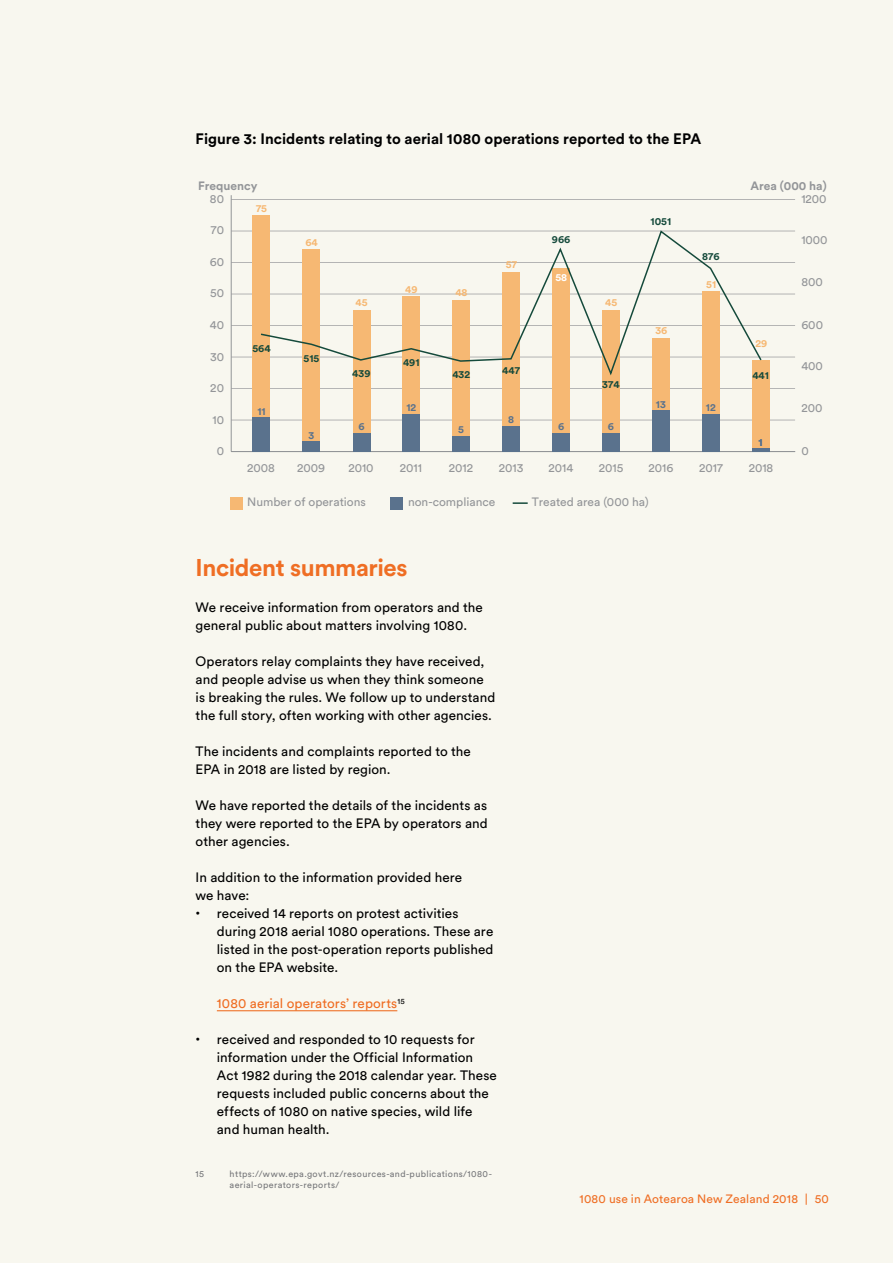
<style>
.page{position:relative;width:893px;height:1263px;background:#f8f7ef}
.page>*{position:absolute;margin:0;border:0;box-sizing:border-box;transform-origin:0 0}
.t1{font:700 24px "Circular Pro";letter-spacing:-.02em;color:#ef6e24}
.t2{font:700 15px "Circular Pro";letter-spacing:.005em;color:#000}
.t3{font:13.5px/18px "Circular Pro";letter-spacing:.005em;color:#000}
.t4{font:13.5px "Circular Pro";letter-spacing:.005em;color:#ef6e24}
.t5{font:12px "Circular Pro";color:#939598}
.t6{font:12px "Circular Pro";letter-spacing:.01em;color:#ef6e24}
.t7{font:700 12px "Circular Pro";color:#939598}
.t8{font:700 10.5px "Circular Pro";color:#154a3b}
.t9{font:700 10.5px "Circular Pro";color:#f6b873}
.t10{font:700 10.5px "Circular Pro";color:#5a728d}
.t11{font:700 10.5px "Circular Pro";color:#fff}
.t12{font:9px/10.8px "Circular Pro";letter-spacing:.04em;color:#77787b}
.s1{font-family:"Helvetica"}
</style>
<div class="page">
<hr style="left:217px;top:1010px;width:180px;height:1px;background:#ef6e24">
<hr style="left:231px;top:420px;width:564px;height:1px;background:#b3b3b3">
<hr style="left:231px;top:388px;width:564px;height:1px;background:#b3b3b3">
<hr style="left:231px;top:357px;width:564px;height:1px;background:#b3b3b3">
<hr style="left:231px;top:325px;width:564px;height:1px;background:#b3b3b3">
<hr style="left:231px;top:294px;width:564px;height:1px;background:#b3b3b3">
<hr style="left:231px;top:262px;width:564px;height:1px;background:#b3b3b3">
<hr style="left:231px;top:231px;width:564px;height:1px;background:#b3b3b3">
<hr style="left:231px;top:199px;width:564px;height:1px;background:#b3b3b3">
<hr style="left:231px;top:195px;width:1px;height:256px;background:#939598">
<hr style="left:231px;top:451px;width:564px;height:1px;background:#939598">
<div style="left:752px;top:360px;width:17px;height:91px;background:#f6b873"></div>
<div style="left:703px;top:291px;width:17px;height:160px;background:#f6b873"></div>
<div style="left:653px;top:338px;width:17px;height:113px;background:#f6b873"></div>
<div style="left:602px;top:310px;width:17px;height:141px;background:#f6b873"></div>
<div style="left:553px;top:268px;width:17px;height:183px;background:#f6b873"></div>
<div style="left:503px;top:272px;width:17px;height:179px;background:#f6b873"></div>
<div style="left:453px;top:300px;width:17px;height:151px;background:#f6b873"></div>
<div style="left:403px;top:296px;width:17px;height:155px;background:#f6b873"></div>
<div style="left:353px;top:310px;width:17px;height:141px;background:#f6b873"></div>
<div style="left:303px;top:249px;width:17px;height:202px;background:#f6b873"></div>
<div style="left:253px;top:215px;width:17px;height:236px;background:#f6b873"></div>
<hr style="left:752px;top:448px;width:17px;height:3px;background:#5a728d">
<div style="left:703px;top:413px;width:17px;height:38px;background:#5a728d"></div>
<div style="left:653px;top:410px;width:17px;height:41px;background:#5a728d"></div>
<div style="left:602px;top:432px;width:17px;height:19px;background:#5a728d"></div>
<div style="left:553px;top:432px;width:17px;height:19px;background:#5a728d"></div>
<div style="left:503px;top:426px;width:17px;height:25px;background:#5a728d"></div>
<div style="left:453px;top:436px;width:17px;height:15px;background:#5a728d"></div>
<div style="left:403px;top:413px;width:17px;height:38px;background:#5a728d"></div>
<div style="left:353px;top:432px;width:17px;height:19px;background:#5a728d"></div>
<div style="left:303px;top:441px;width:17px;height:10px;background:#5a728d"></div>
<div style="left:253px;top:417px;width:17px;height:34px;background:#5a728d"></div>
<svg style="left:261px;top:229px;width:502px;height:149px"></svg>
<div style="left:230px;top:497px;width:13px;height:13px;background:#f6b873"></div>
<div style="left:390px;top:497px;width:13px;height:13px;background:#5a728d"></div>
<svg style="left:513px;top:502px;width:15px;height:2px"></svg>
<p class="t2" style="left:196px;top:128px;width:507px">Figure 3: Incidents relating to aerial 1080 operations reported to the EPA</p>
<p class="t7" style="left:198px;top:178px;width:61px">Frequency</p>
<p class="t5" style="left:210px;top:190px;width:16px">80</p>
<p class="t5" style="left:211px;top:222px;width:15px">70</p>
<p class="t5" style="left:210px;top:254px;width:16px">60</p>
<p class="t5" style="left:210px;top:285px;width:15px">50</p>
<p class="t5" style="left:210px;top:317px;width:16px">40</p>
<p class="t5" style="left:210px;top:348px;width:16px">30</p>
<p class="t5" style="left:210px;top:380px;width:15px">20</p>
<p class="t5" style="left:212px;top:412px;width:13px">10</p>
<p class="t5" style="left:217px;top:443px;width:9px">0</p>
<p class="t9" style="left:256px;top:201px;width:13px">75</p>
<p class="t8" style="left:252px;top:341px;width:20px">564</p>
<p class="t10" style="left:257px;top:404px;width:10px">11</p>
<p class="t9" style="left:305px;top:235px;width:14px">64</p>
<p class="t8" style="left:304px;top:351px;width:17px">515</p>
<p class="t10" style="left:309px;top:428px;width:7px">3</p>
<p class="t8" style="left:651px;top:214px;width:22px">1051</p>
<p class="t8" style="left:552px;top:232px;width:20px">966</p>
<p class="t9" style="left:506px;top:257px;width:13px">57</p>
<p class="t8" style="left:702px;top:249px;width:19px">876</p>
<p class="t9" style="left:405px;top:282px;width:14px">49</p>
<p class="t9" style="left:455px;top:285px;width:14px">48</p>
<p class="t11" style="left:555px;top:271px;width:13px">58</p>
<p class="t9" style="left:706px;top:277px;width:11px">51</p>
<p class="t9" style="left:355px;top:295px;width:14px">45</p>
<p class="t9" style="left:605px;top:295px;width:14px">45</p>
<p class="t9" style="left:655px;top:323px;width:13px">36</p>
<p class="t8" style="left:352px;top:366px;width:20px">439</p>
<p class="t8" style="left:403px;top:355px;width:18px">491</p>
<p class="t8" style="left:452px;top:367px;width:19px">432</p>
<p class="t8" style="left:502px;top:363px;width:19px">447</p>
<p class="t8" style="left:602px;top:377px;width:19px">374</p>
<p class="t10" style="left:406px;top:400px;width:11px">12</p>
<p class="t10" style="left:656px;top:397px;width:11px">13</p>
<p class="t10" style="left:706px;top:400px;width:11px">12</p>
<p class="t10" style="left:358px;top:419px;width:8px">6</p>
<p class="t10" style="left:458px;top:422px;width:7px">5</p>
<p class="t10" style="left:508px;top:412px;width:7px">8</p>
<p class="t10" style="left:558px;top:419px;width:8px">6</p>
<p class="t10" style="left:608px;top:419px;width:8px">6</p>
<p class="t7" style="left:750px;top:178px;width:78px">Area (000 ha)</p>
<p class="t5" style="left:801px;top:190px;width:27px">1200</p>
<p class="t5" style="left:801px;top:232px;width:28px">1000</p>
<p class="t5" style="left:801px;top:274px;width:23px">800</p>
<p class="t9" style="left:755px;top:336px;width:13px">29</p>
<p class="t8" style="left:752px;top:368px;width:18px">441</p>
<p class="t10" style="left:759px;top:435px;width:6px">1</p>
<p class="t5" style="left:801px;top:316px;width:23px">600</p>
<p class="t5" style="left:801px;top:358px;width:23px">400</p>
<p class="t5" style="left:801px;top:400px;width:23px">200</p>
<p class="t5" style="left:801px;top:443px;width:9px">0</p>
<p class="t5" style="left:247px;top:460px;width:29px">2008</p>
<p class="t5" style="left:297px;top:460px;width:30px">2009</p>
<p class="t5" style="left:348px;top:460px;width:27px">2010</p>
<p class="t5" style="left:400px;top:460px;width:24px">2011</p>
<p class="t5" style="left:449px;top:460px;width:26px">2012</p>
<p class="t5" style="left:499px;top:460px;width:26px">2013</p>
<p class="t5" style="left:549px;top:460px;width:26px">2014</p>
<p class="t5" style="left:599px;top:460px;width:26px">2015</p>
<p class="t5" style="left:649px;top:460px;width:26px">2016</p>
<p class="t5" style="left:699px;top:460px;width:25px">2017</p>
<p class="t5" style="left:749px;top:460px;width:26px">2018</p>
<p class="t5" style="left:247px;top:494px;width:120px">Number of operations</p>
<p class="t5" style="left:408px;top:494px;width:89px">non-compliance</p>
<p class="t5" style="left:532px;top:494px;width:118px">Treated area (000 ha)</p>
<h1 class="t1" style="left:196px;top:551px;width:213px">Incident summaries</h1>
<p class="t3" style="left:196px;top:598px;width:289px">We receive information from operators and the general public about matters involving 1080.</p>
<p class="t3" style="left:196px;top:652px;width:301px">Operators relay complaints they have received, and people advise us when they think someone is breaking the rules. We follow up to understand the full story, often working with other agencies.</p>
<p class="t3" style="left:196px;top:742px;width:277px">The incidents and complaints reported to the<br>EPA in 2018 are listed by region.</p>
<p class="t3" style="left:196px;top:796px;width:294px;text-align:justify">We have reported the details of the incidents as they were reported to the EPA by operators and other agencies.</p>
<p class="t3" style="left:196px;top:868px;width:268px">In addition to the information provided here we have:</p>
<p class="t3" style="left:217px;top:904px;width:278px;text-indent:-21px"><span class="s1">•</span> received 14 reports on protest activities during 2018 aerial 1080 operations. These are listed in the post-operation reports published on the EPA website.</p>
<p class="t4" style="left:217px;top:994px;width:189px">1080 aerial operators’ reports<sup>15</sup></p>
<p class="t3" style="left:217px;top:1030px;width:281px;text-indent:-21px"><span class="s1">•</span> received and responded to 10 requests for information under the Official Information Act 1982 during the 2018 calendar year. These requests included public concerns about the effects of 1080 on native species, wild life and human health.</p>
<p class="t12" style="left:196px;top:1168px;width:10px">15</p>
<p class="t12" style="left:230px;top:1168px;width:264px">https://www.epa.govt.nz/resources-and-publications/1080- aerial-operators-reports/</p>
<p class="t6" style="left:579px;top:1191px;width:251px">1080 use in Aotearoa New Zealand 2018 | 50</p>
</div>
